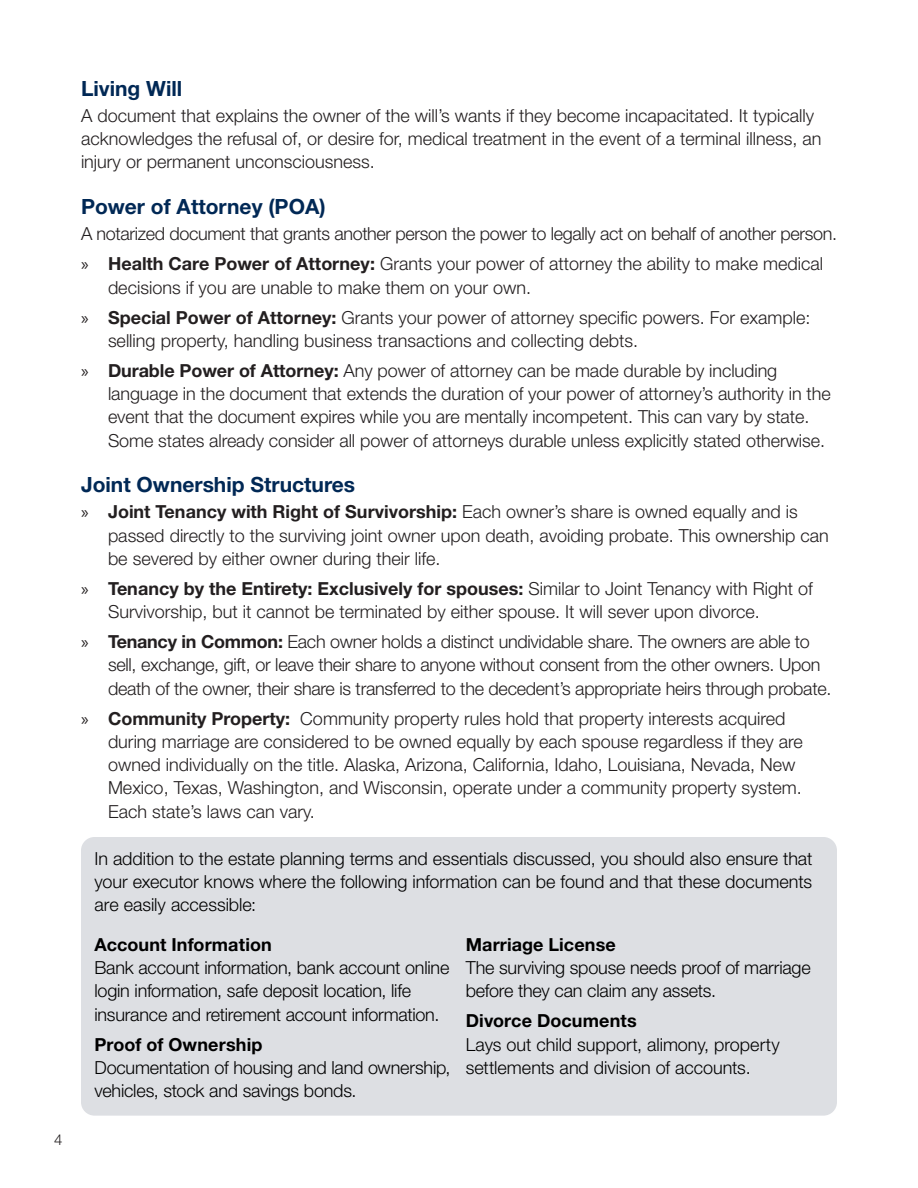
<style>
.page{position:relative;width:918px;height:1188px;background:#fff}
.page>*{position:absolute;margin:0;border:0;box-sizing:border-box;transform-origin:0 0}
.Heading{font:700 21px "Helvetica Neue LT Std";color:#002855}
.Paragraph_Text{font:300 18px/23.2px "Helvetica Neue LT Std";color:#231f20}
.Inside_Cover{font:300 18px/23.2px "Helvetica Neue LT Std";letter-spacing:-.01em;color:#000}
.Paragraph_Text-2{font:300 18px "Helvetica Neue LT Std";letter-spacing:-.02em;color:#231f20}
.Inside_Cover-2{font:700 18px "Helvetica Neue LT Std";letter-spacing:.005em;color:#000}
.t1{font:300 15px "Helvetica Neue LT Std";color:#231f20}
.s1{font-family:"Myriad Pro";font-weight:400}
.s2{font-weight:700}
</style>
<div class="page">
<div style="left:81px;top:837px;width:756px;height:279px;background:#dddfe3;border-radius:14px"></div>
<p class="t1" style="left:54px;top:1130px;width:10px">4</p>
<p class="Heading" style="left:81px;top:76px;width:103px">Living Will</p>
<p class="Paragraph_Text" style="left:81px;top:104px;width:742px">A document that explains the owner of the will’s wants if they become incapacitated. It typically acknowledges the refusal of, or desire for, medical treatment in the event of a terminal illness, an injury or permanent unconsciousness.</p>
<p class="Heading" style="left:81px;top:194px;width:246px">Power of Attorney (POA)</p>
<p class="Paragraph_Text-2" style="left:81px;top:223px;width:758px">A notarized document that grants another person the power to legally act on behalf of another person.</p>
<p class="Paragraph_Text" style="left:108px;top:252px;width:717px;text-indent:-27px"><span class="s1">»</span> <span class="s2">Health Care Power of Attorney:</span> Grants your power of attorney the ability to make medical decisions if you are unable to make them on your own.</p>
<p class="Paragraph_Text" style="left:108px;top:305px;width:704px;text-indent:-27px"><span class="s1">»</span> <span class="s2">Special Power of Attorney:</span> Grants your power of attorney specific powers. For example: selling property, handling business transactions and collecting debts.</p>
<p class="Paragraph_Text" style="left:108px;top:358px;width:724px;text-indent:-27px"><span class="s1">»</span> <span class="s2">Durable Power of Attorney:</span> Any power of attorney can be made durable by including language in the document that extends the duration of your power of attorney’s authority in the event that the document expires while you are mentally incompetent. This can vary by state.<br>Some states already consider all power of attorneys durable unless explicitly stated otherwise.</p>
<p class="Heading" style="left:81px;top:472px;width:276px">Joint Ownership Structures</p>
<p class="Paragraph_Text" style="left:108px;top:500px;width:722px;text-indent:-27px"><span class="s1">»</span> <span class="s2">Joint Tenancy with Right of Survivorship:</span> Each owner’s share is owned equally and is passed directly to the surviving joint owner upon death, avoiding probate. This ownership can be severed by either owner during their life.</p>
<p class="Paragraph_Text" style="left:108px;top:576px;width:706px;text-indent:-27px"><span class="s1">»</span> <span class="s2">Tenancy by the Entirety: Exclusively for spouses:</span> Similar to Joint Tenancy with Right of<br>Survivorship, but it cannot be terminated by either spouse. It will sever upon divorce.</p>
<p class="Paragraph_Text" style="left:108px;top:630px;width:725px;text-indent:-27px"><span class="s1">»</span> <span class="s2">Tenancy in Common:</span> Each owner holds a distinct undividable share. The owners are able to sell, exchange, gift, or leave their share to anyone without consent from the other owners. Upon death of the owner, their share is transferred to the decedent’s appropriate heirs through probate.</p>
<p class="Paragraph_Text" style="left:108px;top:706px;width:696px;text-indent:-27px"><span class="s1">»</span> <span class="s2">Community Property:</span> Community property rules hold that property interests acquired during marriage are considered to be owned equally by each spouse regardless if they are owned individually on the title. Alaska, Arizona, California, Idaho, Louisiana, Nevada, New Mexico, Texas, Washington, and Wisconsin, operate under a community property system.<br>Each state’s laws can vary.</p>
<p class="Inside_Cover" style="left:94px;top:846px;width:719px;text-align:justify">In addition to the estate planning terms and essentials discussed, you should also ensure that your executor knows where the following information can be found and that these documents are easily accessible:</p>
<p class="Inside_Cover-2" style="left:94px;top:933px;width:179px">Account Information</p>
<p class="Inside_Cover" style="left:94px;top:956px;width:356px">Bank account information, bank account online login information, safe deposit location, life insurance and retirement account information.</p>
<p class="Inside_Cover-2" style="left:94px;top:1033px;width:169px">Proof of Ownership</p>
<p class="Inside_Cover" style="left:94px;top:1055px;width:357px">Documentation of housing and land ownership, vehicles, stock and savings bonds.</p>
<p class="Inside_Cover-2" style="left:466px;top:933px;width:152px">Marriage License</p>
<p class="Inside_Cover" style="left:466px;top:956px;width:346px">The surviving spouse needs proof of marriage before they can claim any assets.</p>
<p class="Inside_Cover-2" style="left:466px;top:1010px;width:172px">Divorce Documents</p>
<p class="Inside_Cover" style="left:466px;top:1032px;width:316px">Lays out child support, alimony, property settlements and division of accounts.</p>
</div>
